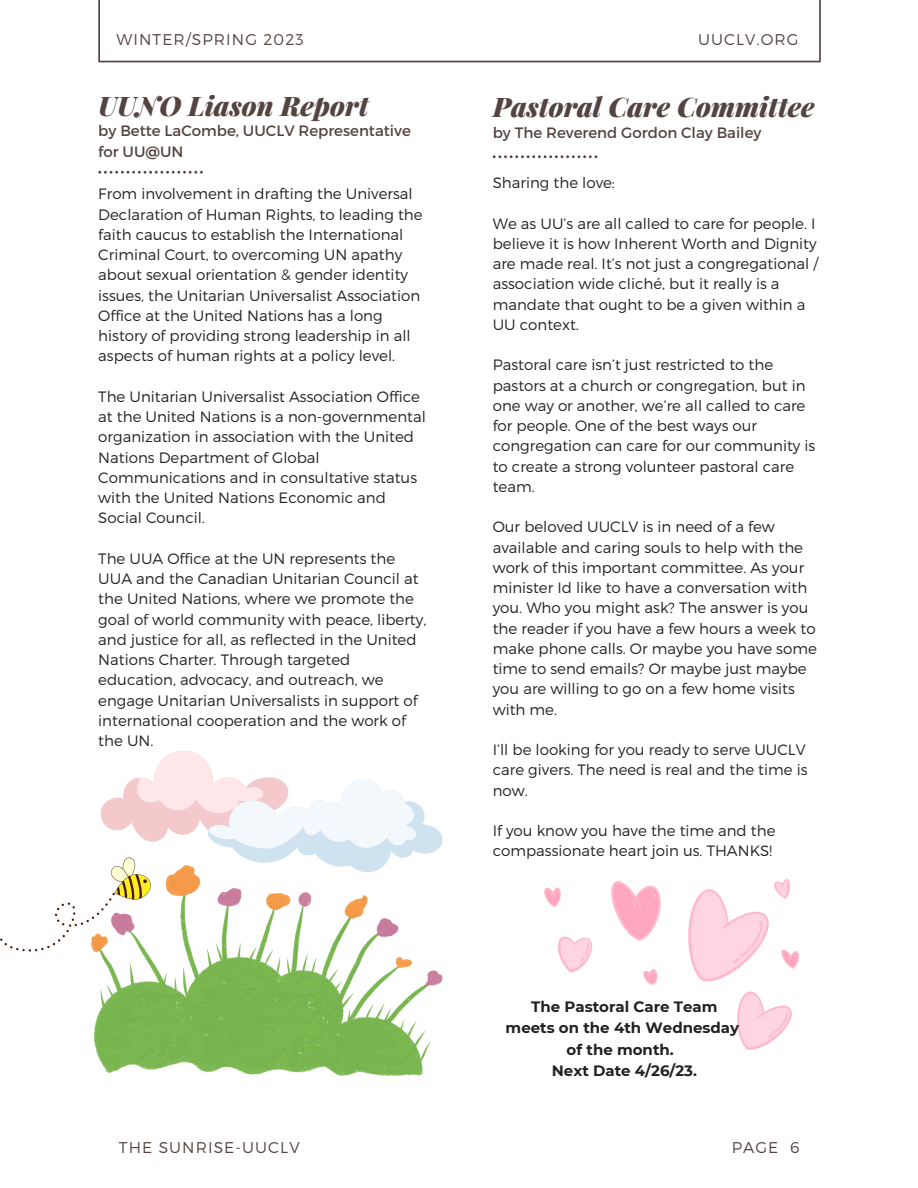
<style>
.page{position:relative;width:918px;height:1188px;background:#fff}
.page>*{position:absolute;margin:0;border:0;box-sizing:border-box;transform-origin:0 0}
.t1{font:italic 900 27px "Playfair Display";color:#544441}
.t2{font:300 15.6px "Montserrat";letter-spacing:.07em;color:#544441}
.t3{font:300 15px/20.2px "Montserrat";color:#222}
.t4{font:15px/20.2px "Montserrat";color:#544441}
.t5{font:700 15px/21.3px "Montserrat";color:#222;text-align:center}
</style>
<div class="page">
<svg style="left:98px;top:171px;width:105px;height:3px"></svg>
<svg style="left:493px;top:155px;width:104px;height:3px"></svg>
<img style="left:544px;top:880px;width:255px;height:169px">
<img style="left:94px;top:952px;width:349px;height:124px">
<svg style="left:0;top:750px;width:443px;height:202px"></svg>
<p class="t2" style="left:117px;top:29px;width:189px">WINTER/SPRING 2023</p>
<p class="t2" style="left:698px;top:29px;width:102px">UUCLV.ORG</p>
<h1 class="t1" style="left:98px;top:87px;width:272px">UUNO Liason Report</h1>
<p class="t4" style="left:98px;top:120px;width:314px">by Bette LaCombe, UUCLV Representative for UU@UN</p>
<p class="t3" style="left:98px;top:183px;width:326px">From involvement in drafting the Universal Declaration of Human Rights, to leading the faith caucus to establish the International Criminal Court, to overcoming UN apathy about sexual orientation &amp; gender identity issues, the Unitarian Universalist Association Office at the United Nations has a long history of providing strong leadership in all aspects of human rights at a policy level.</p>
<p class="t3" style="left:98px;top:386px;width:329px">The Unitarian Universalist Association Office at the United Nations is a non-governmental organization in association with the United Nations Department of Global Communications and in consultative status with the United Nations Economic and Social Council.</p>
<p class="t3" style="left:98px;top:548px;width:329px">The UUA Office at the UN represents the UUA and the Canadian Unitarian Council at the United Nations, where we promote the goal of world community with peace, liberty, and justice for all, as reflected in the United Nations Charter. Through targeted education, advocacy, and outreach, we engage Unitarian Universalists in support of international cooperation and the work of the UN.</p>
<h1 class="t1" style="left:493px;top:88px;width:323px">Pastoral Care Committee</h1>
<p class="t4" style="left:493px;top:121px;width:270px">by The Reverend Gordon Clay Bailey</p>
<p class="t3" style="left:493px;top:172px;width:124px">Sharing the love:</p>
<p class="t3" style="left:493px;top:212px;width:327px">We as UU’s are all called to care for people. I believe it is how Inherent Worth and Dignity are made real. It’s not just a congregational / association wide cliché, but it really is a mandate that ought to be a given within a UU context.</p>
<p class="t3" style="left:493px;top:354px;width:324px">Pastoral care isn’t just restricted to the pastors at a church or congregation, but in one way or another, we’re all called to care for people. One of the best ways our congregation can care for our community is to create a strong volunteer pastoral care team.</p>
<p class="t3" style="left:493px;top:516px;width:326px">Our beloved UUCLV is in need of a few available and caring souls to help with the work of this important committee. As your minister Id like to have a conversation with you. Who you might ask? The answer is you the reader if you have a few hours a week to make phone calls. Or maybe you have some time to send emails? Or maybe just maybe you are willing to go on a few home visits with me.</p>
<p class="t3" style="left:493px;top:739px;width:316px">I’ll be looking for you ready to serve UUCLV care givers. The need is real and the time is now.</p>
<p class="t3" style="left:493px;top:820px;width:284px">If you know you have the time and the compassionate heart join us. THANKS!</p>
<p class="t5" style="left:506px;top:996px;width:235px">The Pastoral Care Team meets on the 4th Wednesday of the month.<br>Next Date 4/26/23.</p>
<p class="t2" style="left:119px;top:1137px;width:182px">THE SUNRISE-UUCLV</p>
<p class="t2" style="left:732px;top:1138px;width:69px">PAGE 6</p>
</div>
